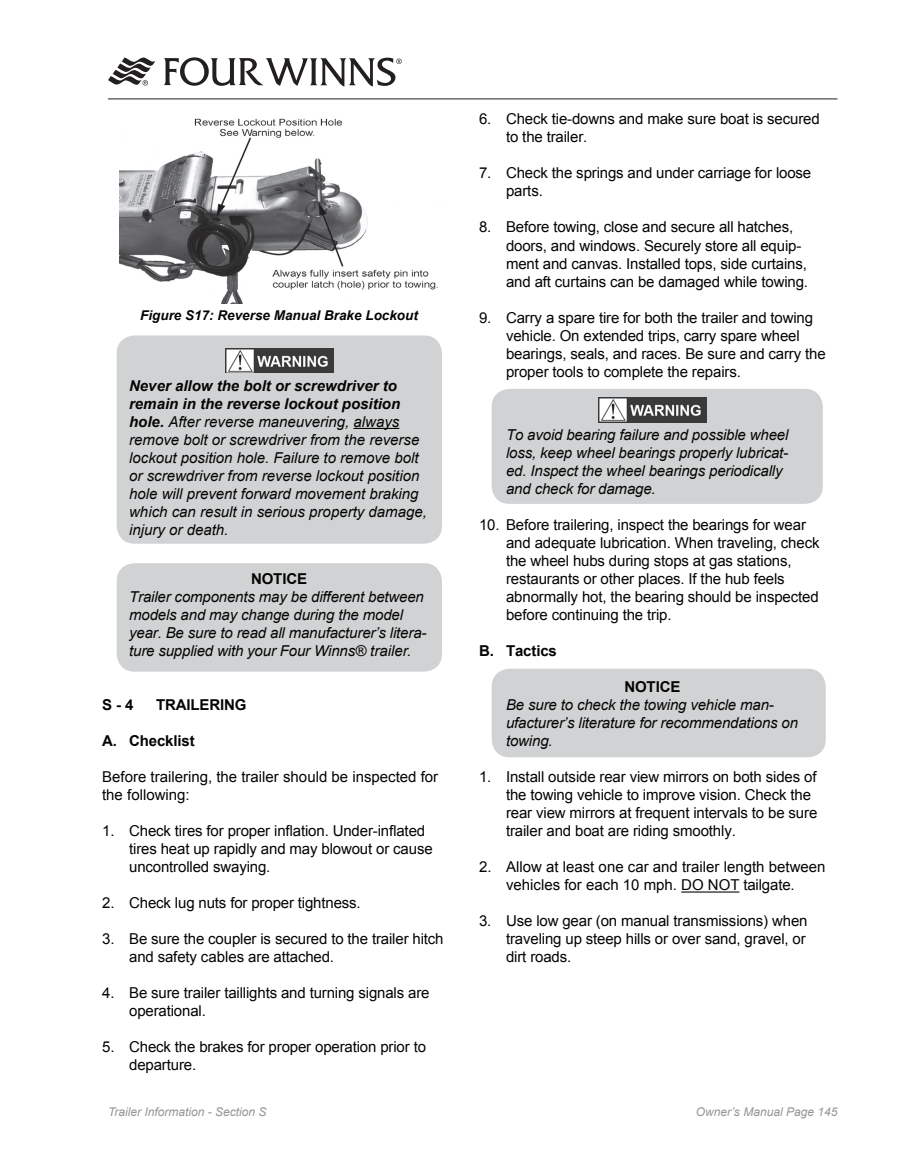
<style>
.page{position:relative;width:905px;height:1175px;background:#fff}
.page>*{position:absolute;margin:0;border:0;box-sizing:border-box;transform-origin:0 0}
.t1{font:15px/18px "Arial";letter-spacing:-.01em;color:#040503}
.t2{font:italic 15px/18px "Arial";letter-spacing:-.01em;color:#040503}
.t3{font:700 15px "Arial";letter-spacing:-.01em;color:#040503}
.t4{font:italic 700 13.5px "Arial";color:#040503}
.t5{font:italic 12px "Arial";color:#939598}
.s1{font-weight:700}
</style>
<div class="page">
<svg style="left:164px;top:57px;width:237px;height:30px"></svg>
<svg style="left:108px;top:57px;width:47px;height:29px"></svg>
<hr style="left:108px;top:98px;width:729px;height:1px;background:#231f20">
<div style="left:491px;top:668px;width:334px;height:89px;background:#d1d2d4;border-radius:18px"></div>
<div style="left:491px;top:389px;width:331px;height:115px;background:#d1d2d4;border-radius:18px"></div>
<hr style="left:681px;top:891px;width:58px;height:1px;background:#040503">
<img style="left:598px;top:397px;width:108px;height:25px">
<div style="left:117px;top:563px;width:325px;height:108px;background:#d1d2d4;border-radius:18px"></div>
<div style="left:117px;top:335px;width:325px;height:209px;background:#d1d2d4;border-radius:18px"></div>
<hr style="left:353px;top:428px;width:46px;height:1px;background:#040503">
<img style="left:120px;top:118px;width:321px;height:186px">
<img style="left:225px;top:348px;width:108px;height:25px">
<p class="t4" style="left:140px;top:306px;width:279px">Figure S17: Reverse Manual Brake Lockout</p>
<p class="t2" style="left:129px;top:377px;width:299px"><span class="s1">Never allow the bolt or screwdriver to remain in the reverse lockout position hole.</span> After reverse maneuvering, always remove bolt or screwdriver from the reverse lockout position hole. Failure to remove bolt or screwdriver from reverse lockout position hole will prevent forward movement braking which can result in serious property damage, injury or death.</p>
<p class="t3" style="left:251px;top:568px;width:57px">NOTICE</p>
<p class="t2" style="left:129px;top:587px;width:299px">Trailer components may be different between models and may change during the model year. Be sure to read all manufacturer’s litera&shy;ture supplied with your Four Winns® trailer.</p>
<p class="t3" style="left:102px;top:694px;width:33px">S - 4</p>
<p class="t3" style="left:156px;top:694px;width:92px">TRAILERING</p>
<p class="t3" style="left:102px;top:730px;width:94px">A. Checklist</p>
<p class="t1" style="left:102px;top:767px;width:337px">Before trailering, the trailer should be inspected for the following:</p>
<p class="t1" style="left:129px;top:821px;width:305px;text-indent:-27px">1. Check tires for proper inflation. Under-inflated tires heat up rapidly and may blowout or cause uncontrolled swaying.</p>
<p class="t1" style="left:102px;top:893px;width:260px">2. Check lug nuts for proper tightness.</p>
<p class="t1" style="left:129px;top:929px;width:316px;text-indent:-27px">3. Be sure the coupler is secured to the trailer hitch and safety cables are attached.</p>
<p class="t1" style="left:129px;top:983px;width:302px;text-indent:-27px">4. Be sure trailer taillights and turning signals are operational.</p>
<p class="t1" style="left:129px;top:1037px;width:298px;text-indent:-27px">5. Check the brakes for proper operation prior to departure.</p>
<p class="t1" style="left:506px;top:110px;width:315px;text-indent:-27px">6. Check tie-downs and make sure boat is secured to the trailer.</p>
<p class="t1" style="left:506px;top:164px;width:307px;text-indent:-27px">7. Check the springs and under carriage for loose parts.</p>
<p class="t1" style="left:506px;top:218px;width:303px;text-indent:-27px">8. Before towing, close and secure all hatches, doors, and windows. Securely store all equip&shy;ment and canvas. Installed tops, side curtains, and aft curtains can be damaged while towing.</p>
<p class="t1" style="left:506px;top:308px;width:321px;text-indent:-27px">9. Carry a spare tire for both the trailer and towing vehicle. On extended trips, carry spare wheel bearings, seals, and races. Be sure and carry the proper tools to complete the repairs.</p>
<p class="t2" style="left:506px;top:426px;width:284px">To avoid bearing failure and possible wheel loss, keep wheel bearings properly lubricat&shy;ed. Inspect the wheel bearings periodically and check for damage.</p>
<p class="t1" style="left:506px;top:516px;width:315px;text-indent:-27px">10. Before trailering, inspect the bearings for wear and adequate lubrication. When traveling, check the wheel hubs during stops at gas stations, restaurants or other places. If the hub feels abnormally hot, the bearing should be inspected before continuing the trip.</p>
<p class="t3" style="left:479px;top:641px;width:79px">B. Tactics</p>
<p class="t3" style="left:624px;top:677px;width:57px">NOTICE</p>
<p class="t2" style="left:506px;top:696px;width:293px">Be sure to check the towing vehicle man&shy;ufacturer’s literature for recommendations on towing.</p>
<p class="t1" style="left:506px;top:768px;width:313px;text-indent:-27px">1. Install outside rear view mirrors on both sides of the towing vehicle to improve vision. Check the rear view mirrors at frequent intervals to be sure trailer and boat are riding smoothly.</p>
<p class="t1" style="left:479px;top:858px;width:348px;text-align:center">2. Allow at least one car and trailer length between vehicles for each 10 mph. DO NOT tailgate.</p>
<p class="t1" style="left:506px;top:912px;width:303px;text-align:justify;text-indent:-27px">3. Use low gear (on manual transmissions) when traveling up steep hills or over sand, gravel, or dirt roads.</p>
<p class="t5" style="left:108px;top:1104px;width:160px">Trailer Information - Section S</p>
<p class="t5" style="left:695px;top:1104px;width:143px">Owner’s Manual Page 145</p>
</div>
